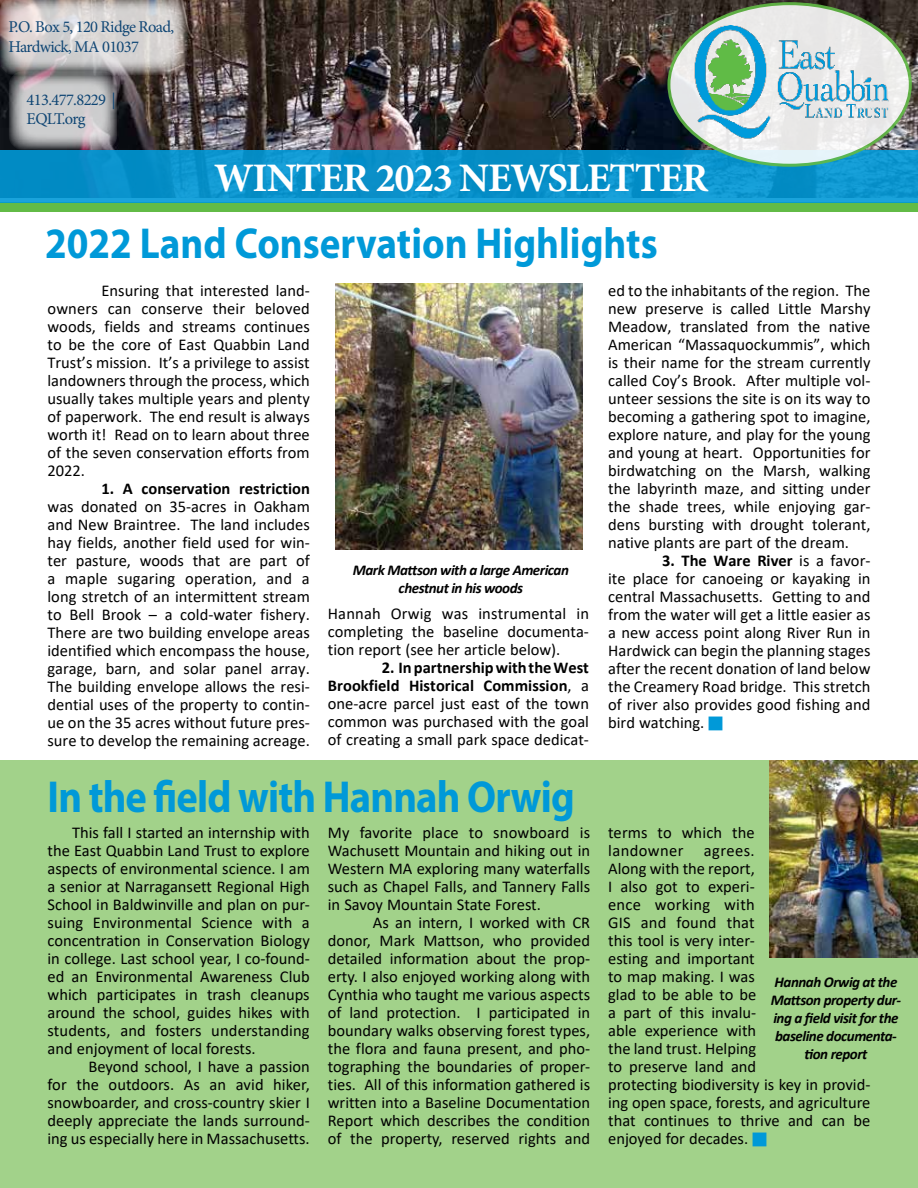
<style>
.page{position:relative;width:918px;height:1188px;background:#fff}
.page>*{position:absolute;margin:0;border:0;box-sizing:border-box;transform-origin:0 0}
.t1{font:700 45px "Myriad Pro";letter-spacing:-.02em;color:#0099d8;scale:.9 1}
.t2{font:700 43.5px "Myriad Pro";color:#0099d8;scale:.9 1}
.t3{font:700 40.5px "Minion Pro";letter-spacing:-.03em;color:#fff}
.t4{font:16.5px/18px "Calibri";color:#000;text-align:justify}
.t5{font:16.5px/19.5px "Minion Pro";letter-spacing:-.04em;color:#104674}
.t6{font:700 16.5px "Calibri";color:#000}
.t7{font:italic 700 15px/18px "Calibri";letter-spacing:-.03em;color:#000;text-align:center}
.s1{font-weight:700}
.s2{color:#0099d8}
</style>
<div class="page">
<div style="left:0;top:760px;width:918px;height:428px;background:#a2d28a"></div>
<img style="left:0;top:0;width:918px;height:150px">
<img style="left:770px;top:760px;width:148px;height:198px">
<div style="left:0;top:202px;width:918px;height:10px;background:#62bb46"></div>
<svg style="left:0;top:150px;width:918px;height:52px;background:#0a92cb"></svg>
<svg style="left:669px;top:4px;width:241px;height:161px;background:#dee7df"></svg>
<img style="left:693px;top:25px;width:195px;height:115px">
<svg style="left:0;top:0;width:188px;height:75px;background:#c3bdbc"></svg>
<svg style="left:9px;top:71px;width:108px;height:79px;background:#aba8ab"></svg>
<img style="left:335px;top:283px;width:248px;height:266px">
<p class="t5" style="left:9px;top:17px;width:167px">P.O. Box 5, 120 Ridge Road,<br>Hardwick, MA 01037</p>
<p class="t5" style="left:27px;top:90px;width:91px">413.477.8229 |<br>EQLT.org</p>
<h3 class="t3" style="left:214px;top:149px;width:496px">WINTER 2023 NEWSLETTER</h3>
<h2 class="t2" style="left:45px;top:215px;width:682px">2022 Land Conservation Highlights</h2>
<p class="t4" style="left:48px;top:281px;width:264px;text-indent:54px">Ensuring that interested land&shy;owners can conserve their beloved woods, fields and streams continues to be the core of East Quabbin Land Trust’s mission. It’s a privilege to assist landowners through the process, which usually takes multiple years and plenty of paperwork. The end result is always worth it! Read on to learn about three of the seven conservation efforts from 2022.</p>
<p class="t6" style="left:102px;top:477px;width:210px">1. A conservation restriction</p>
<p class="t4" style="left:48px;top:497px;width:264px">was donated on 35-acres in Oakham and New Braintree. The land includes hay fields, another field used for win&shy;ter pasture, woods that are part of a maple sugaring operation, and a long stretch of an intermittent stream to Bell Brook – a cold-water fishery.<br>There are two building envelope areas identified which encompass the house, garage, barn, and solar panel array.<br>The building envelope allows the resi&shy;dential uses of the property to contin&shy;ue on the 35 acres without future pres&shy;sure to develop the remaining acreage.</p>
<p class="t4" style="left:608px;top:281px;width:264px">ed to the inhabitants of the region. The new preserve is called Little Marshy Meadow, translated from the native American “Massaquockummis”, which is their name for the stream currently called Coy’s Brook. After multiple vol&shy;unteer sessions the site is on its way to becoming a gathering spot to imagine, explore nature, and play for the young and young at heart. Opportunities for birdwatching on the Marsh, walking the labyrinth maze, and sitting under the shade trees, while enjoying gar&shy;dens bursting with drought tolerant, native plants are part of the dream.</p>
<p class="t4" style="left:608px;top:551px;width:264px;text-indent:54px"><span class="s1">3. The Ware River</span> is a favor&shy;ite place for canoeing or kayaking in central Massachusetts. Getting to and from the water will get a little easier as a new access point along River Run in Hardwick can begin the planning stages after the recent donation of land below the Creamery Road bridge. This stretch of river also provides good fishing and bird watching. <span class="s2">■</span></p>
<p class="t7" style="left:353px;top:561px;width:218px">Mark Mattson with a large American chestnut in his woods</p>
<p class="t4" style="left:328px;top:604px;width:263px">Hannah Orwig was instrumental in completing the baseline documenta&shy;tion report (see her article below).</p>
<p class="t4" style="left:328px;top:658px;width:263px;text-indent:54px"><span class="s1">2. In partnership with the West Brookfield Historical Commission</span>, a one-acre parcel just east of the town common was purchased with the goal of creating a small park space dedicat-</p>
<h1 class="t1" style="left:48px;top:768px;width:587px">In the field with Hannah Orwig</h1>
<p class="t4" style="left:48px;top:823px;width:264px;text-indent:25px">This fall I started an internship with the East Quabbin Land Trust to explore aspects of environmental science. I am a senior at Narragansett Regional High School in Baldwinville and plan on pur&shy;suing Environmental Science with a concentration in Conservation Biology in college. Last school year, I co-found&shy;ed an Environmental Awareness Club which participates in trash cleanups around the school, guides hikes with students, and fosters understanding and enjoyment of local forests.</p>
<p class="t4" style="left:48px;top:1057px;width:264px;text-indent:41px">Beyond school, I have a passion for the outdoors. As an avid hiker, snowboarder, and cross-country skier I deeply appreciate the lands surround&shy;ing us especially here in Massachusetts.</p>
<p class="t4" style="left:328px;top:823px;width:264px">My favorite place to snowboard is Wachusett Mountain and hiking out in Western MA exploring many waterfalls such as Chapel Falls, and Tannery Falls in Savoy Mountain State Forest.</p>
<p class="t4" style="left:328px;top:913px;width:264px;text-indent:45px">As an intern, I worked with CR donor, Mark Mattson, who provided detailed information about the prop&shy;erty. I also enjoyed working along with Cynthia who taught me various aspects of land protection. I participated in boundary walks observing forest types, the flora and fauna present, and pho&shy;tographing the boundaries of proper&shy;ties. All of this information gathered is written into a Baseline Documentation Report which describes the condition of the property, reserved rights and</p>
<p class="t4" style="left:608px;top:823px;width:264px;text-align:left">terms to which the<br>landowner agrees.<br>Along with the report,<br>I also got to experi-<br>ence working with<br>GIS and found that<br>this tool is very inter-<br>esting and important<br>to map making. I was<br>glad to be able to be<br>a part of this invalu-<br>able experience with<br>the land trust. Helping<br>to preserve land and<br>protecting biodiversity is key in provid&shy;ing open space, forests, and agriculture that continues to thrive and can be enjoyed for decades. <span class="s2">■</span></p>
<p class="t7" style="left:771px;top:972px;width:132px">Hannah Orwig at the<br>Mattson property dur&shy;ing a field visit for the baseline documenta&shy;tion report</p>
</div>
